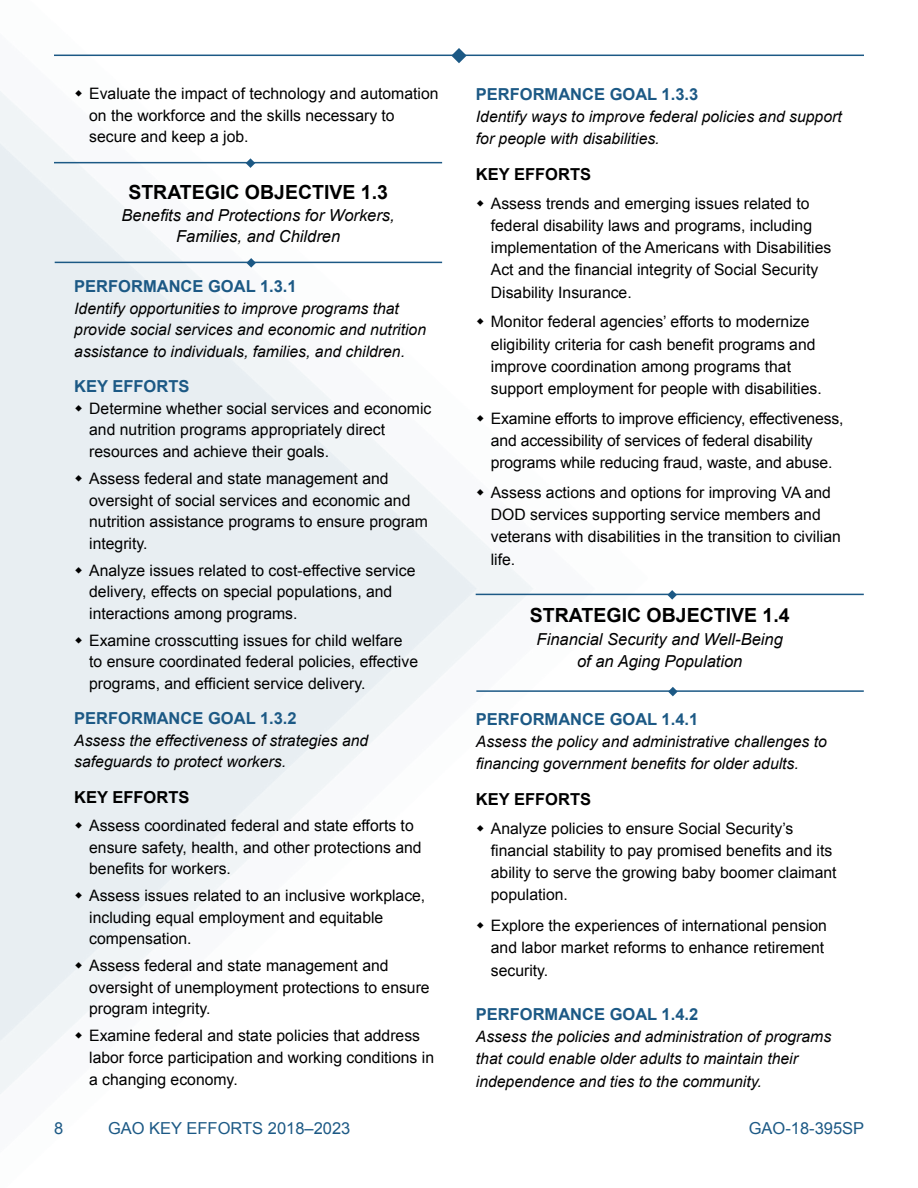
<style>
.page{position:relative;width:918px;height:1188px;background:#fff}
.page>*{position:absolute;margin:0;border:0;box-sizing:border-box;transform-origin:0 0}
.t1{font:700 19.5px "Arial";color:#000}
.t2{font:700 16.5px "Arial";color:#1c5985}
.t3{font:italic 16.5px/21.6px "Arial";color:#000;text-align:center}
.t4{font:16.5px "Arial";color:#1c5985}
.t5{font:700 16.5px "Arial";color:#000}
.t6{font:15.75px/21.6px "Arial";color:#000}
.t7{font:italic 15.75px/22.2px "Arial";color:#000}
</style>
<div class="page">
<hr style="left:54px;top:55px;width:810px;height:1px;background:#1c5985">
<svg style="left:451px;top:48px;width:16px;height:15px"></svg>
<hr style="left:54px;top:162px;width:388px;height:1px;background:#1c5985">
<svg style="left:246px;top:158px;width:9px;height:10px"></svg>
<hr style="left:55px;top:262px;width:387px;height:1px;background:#1c5985">
<svg style="left:246px;top:258px;width:10px;height:10px"></svg>
<hr style="left:476px;top:594px;width:388px;height:1px;background:#1c5985">
<svg style="left:667px;top:590px;width:10px;height:10px"></svg>
<hr style="left:476px;top:690px;width:388px;height:2px;background:#1c5985">
<svg style="left:668px;top:687px;width:10px;height:9px"></svg>
<svg style="left:76px;top:405px;width:6px;height:6px"></svg>
<svg style="left:76px;top:475px;width:6px;height:6px"></svg>
<svg style="left:76px;top:567px;width:6px;height:6px"></svg>
<svg style="left:76px;top:637px;width:6px;height:6px"></svg>
<svg style="left:76px;top:822px;width:6px;height:6px"></svg>
<svg style="left:76px;top:892px;width:6px;height:7px"></svg>
<svg style="left:76px;top:962px;width:6px;height:7px"></svg>
<p class="t6" style="left:89px;top:83px;width:351px">Evaluate the impact of technology and automation on the workforce and the skills necessary to secure and keep a job.</p>
<p class="t1" style="left:128px;top:179px;width:261px">STRATEGIC OBJECTIVE 1.3</p>
<p class="t3" style="left:122px;top:204px;width:275px">Benefits and Protections for Workers,<br>Families, and Children</p>
<p class="t2" style="left:74px;top:275px;width:224px">PERFORMANCE GOAL 1.3.1</p>
<p class="t7" style="left:74px;top:298px;width:353px;line-height:21.6px">Identify opportunities to improve programs that provide social services and economic and nutrition assistance to individuals, families, and children.</p>
<p class="t2" style="left:74px;top:375px;width:117px">KEY EFFORTS</p>
<p class="t6" style="left:89px;top:398px;width:344px">Determine whether social services and economic and nutrition programs appropriately direct resources and achieve their goals.</p>
<p class="t6" style="left:89px;top:468px;width:340px">Assess federal and state management and oversight of social services and economic and nutrition assistance programs to ensure program integrity.</p>
<p class="t6" style="left:89px;top:560px;width:328px">Analyze issues related to cost-effective service delivery, effects on special populations, and interactions among programs.</p>
<p class="t6" style="left:89px;top:630px;width:330px">Examine crosscutting issues for child welfare to ensure coordinated federal policies, effective programs, and efficient service delivery.</p>
<p class="t2" style="left:74px;top:707px;width:224px">PERFORMANCE GOAL 1.3.2</p>
<p class="t7" style="left:74px;top:730px;width:296px;line-height:21.6px">Assess the effectiveness of strategies and safeguards to protect workers.</p>
<p class="t5" style="left:74px;top:786px;width:117px">KEY EFFORTS</p>
<p class="t6" style="left:89px;top:815px;width:334px">Assess coordinated federal and state efforts to ensure safety, health, and other protections and benefits for workers.</p>
<p class="t6" style="left:89px;top:885px;width:338px">Assess issues related to an inclusive workplace, including equal employment and equitable compensation.</p>
<p class="t6" style="left:89px;top:955px;width:342px">Assess federal and state management and oversight of unemployment protections to ensure program integrity.</p>
<p class="t6" style="left:89px;top:1025px;width:346px">Examine federal and state policies that address labor force participation and working conditions in a changing economy.</p>
<p class="t2" style="left:476px;top:83px;width:224px">PERFORMANCE GOAL 1.3.3</p>
<p class="t7" style="left:476px;top:106px;width:367px">Identify ways to improve federal policies and support for people with disabilities.</p>
<p class="t5" style="left:476px;top:163px;width:117px">KEY EFFORTS</p>
<p class="t6" style="left:491px;top:192px;width:342px;line-height:22.2px">Assess trends and emerging issues related to federal disability laws and programs, including implementation of the Americans with Disabilities Act and the financial integrity of Social Security Disability Insurance.</p>
<p class="t6" style="left:491px;top:311px;width:332px;line-height:22.2px">Monitor federal agencies’ efforts to modernize eligibility criteria for cash benefit programs and improve coordination among programs that support employment for people with disabilities.</p>
<p class="t6" style="left:491px;top:407px;width:354px;line-height:22.2px">Examine efforts to improve efficiency, effectiveness, and accessibility of services of federal disability programs while reducing fraud, waste, and abuse.</p>
<p class="t6" style="left:491px;top:482px;width:352px;line-height:22.2px">Assess actions and options for improving VA and DOD services supporting service members and veterans with disabilities in the transition to civilian life.</p>
<p class="t1" style="left:530px;top:603px;width:261px">STRATEGIC OBJECTIVE 1.4</p>
<p class="t3" style="left:537px;top:628px;width:248px;line-height:22.2px">Financial Security and Well-Being of an Aging Population</p>
<p class="t2" style="left:476px;top:708px;width:224px">PERFORMANCE GOAL 1.4.1</p>
<p class="t7" style="left:476px;top:730px;width:353px">Assess the policy and administrative challenges to financing government benefits for older adults.</p>
<p class="t5" style="left:476px;top:788px;width:117px">KEY EFFORTS</p>
<p class="t6" style="left:491px;top:817px;width:347px;line-height:22.2px">Analyze policies to ensure Social Security’s financial stability to pay promised benefits and its ability to serve the growing baby boomer claimant population.</p>
<p class="t6" style="left:491px;top:915px;width:338px;line-height:22.2px">Explore the experiences of international pension and labor market reforms to enhance retirement security.</p>
<p class="t2" style="left:476px;top:1003px;width:224px">PERFORMANCE GOAL 1.4.2</p>
<p class="t7" style="left:476px;top:1026px;width:357px">Assess the policies and administration of programs that could enable older adults to maintain their independence and ties to the community.</p>
<p class="t4" style="left:54px;top:1117px;width:11px">8</p>
<p class="t4" style="left:108px;top:1117px;width:244px">GAO KEY EFFORTS 2018–2023</p>
<p class="t4" style="left:749px;top:1117px;width:117px">GAO-18-395SP</p>
</div>
